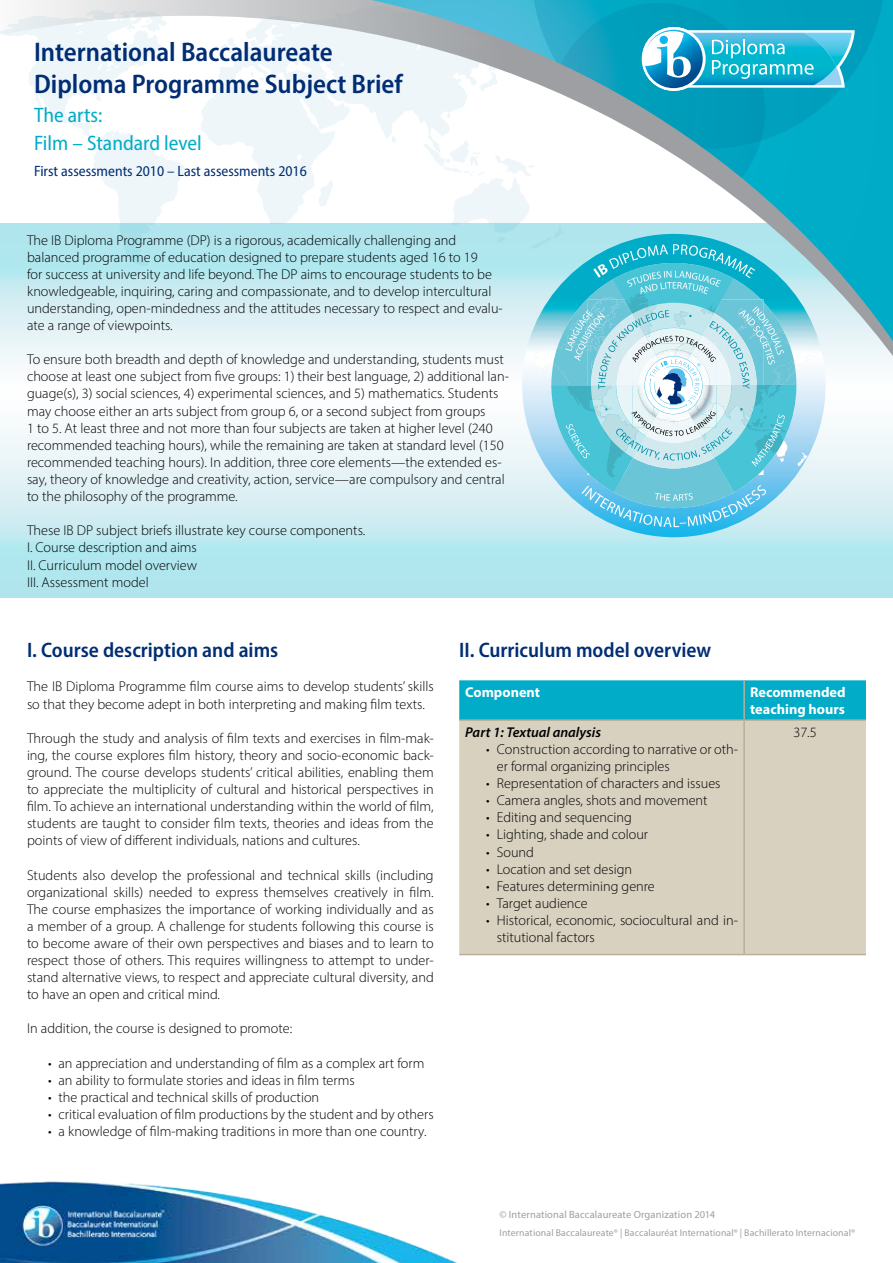
<style>
.page{position:relative;width:893px;height:1263px;background:#fff}
.page>*{position:absolute;margin:0;border:0;box-sizing:border-box;transform-origin:0 0}
.t1{font:600 semi-condensed 27px/32.4px "Myriad Pro";color:#002d73}
.t2{font:600 semi-condensed 21px "Myriad Pro";color:#002d73}
.t3{font:semi-condensed 21px/28.5px "Myriad Pro";color:#00acc8}
.t4{font:semi-condensed 15px "Myriad Pro";color:#002d73}
.t5{font:300 14.25px/17.1px "Myriad Pro";color:#000}
.t6{font:700 14.25px/17.1px "Myriad Pro";color:#fff}
.t7{font:italic 600 14.25px "Myriad Pro";color:#000}
.t8{font:10.5px "Myriad Pro";letter-spacing:.01em;color:#9d9fa2}
.t9{font:9.75px "Myriad Pro";letter-spacing:.015em;color:#9d9fa2}
</style>
<div class="page">
<svg style="left:0;top:389px;width:893px;height:209px"></svg>
<svg style="left:0;top:0;width:893px;height:389px"></svg>
<svg style="left:371px;top:0;width:522px;height:341px"></svg>
<svg style="left:532px;top:0;width:353px;height:149px;background:#1babc6"></svg>
<svg style="left:550px;top:3px;width:215px;height:215px;background:#46abc0"></svg>
<svg style="left:371px;top:0;width:22px;height:116px;background:#d8e1e4"></svg>
<img style="left:0;top:1181px;width:458px;height:82px">
<div style="left:459px;top:680px;width:407px;height:39px;background:#00acc8"></div>
<div style="left:459px;top:721px;width:407px;height:233px;background:#d8d1c0"></div>
<hr style="left:743px;top:680px;width:2px;height:39px;background:#b9b098">
<hr style="left:459px;top:719px;width:285px;height:2px;background:#b9b098">
<hr style="left:744px;top:719px;width:122px;height:2px;background:#b9b098">
<hr style="left:743px;top:721px;width:2px;height:233px;background:#b9b098">
<hr style="left:459px;top:954px;width:285px;height:1px;background:#b9b098">
<hr style="left:744px;top:954px;width:122px;height:1px;background:#b9b098">
<svg style="left:642px;top:27px;width:213px;height:64px"></svg>
<svg style="left:522px;top:234px;width:303px;height:303px;background:#b0e1ee"></svg>
<svg style="left:423px;top:139px;width:394px;height:388px"></svg>
<h1 class="t1" style="left:34px;top:35px;width:370px">International Baccalaureate<br>Diploma Programme Subject Brief</h1>
<h2 class="t3" style="left:34px;top:100px;width:169px">The arts:<br>Film – Standard level</h2>
<p class="t4" style="left:34px;top:161px;width:274px">First assessments 2010 – Last assessments 2016</p>
<p class="t5" style="left:27px;top:231px;width:477px">The IB Diploma Programme (DP) is a rigorous, academically challenging and balanced programme of education designed to prepare students aged 16 to 19<br>for success at university and life beyond. The DP aims to encourage students to be knowledgeable, inquiring, caring and compassionate, and to develop intercultural understanding, open-mindedness and the attitudes necessary to respect and evalu&shy;ate a range of viewpoints.</p>
<p class="t5" style="left:27px;top:351px;width:483px">To ensure both breadth and depth of knowledge and understanding, students must choose at least one subject from five groups: 1) their best language, 2) additional lan&shy;guage(s), 3) social sciences, 4) experimental sciences, and 5) mathematics. Students may choose either an arts subject from group 6, or a second subject from groups<br>1 to 5. At least three and not more than four subjects are taken at higher level (240 recommended teaching hours), while the remaining are taken at standard level (150 recommended teaching hours). In addition, three core elements—the extended es&shy;say, theory of knowledge and creativity, action, service—are compulsory and central to the philosophy of the programme.</p>
<p class="t5" style="left:27px;top:522px;width:340px">These IB DP subject briefs illustrate key course components.<br>I. Course description and aims<br>II. Curriculum model overview<br>III. Assessment model</p>
<h2 class="t2" style="left:27px;top:637px;width:253px">I. Course description and aims</h2>
<p class="t5" style="left:27px;top:678px;width:408px">The IB Diploma Programme film course aims to develop students’ skills so that they become adept in both interpreting and making film texts.</p>
<p class="t5" style="left:27px;top:729px;width:408px;text-align:justify">Through the study and analysis of film texts and exercises in film-mak&shy;ing, the course explores film history, theory and socio-economic back&shy;ground. The course develops students’ critical abilities, enabling them to appreciate the multiplicity of cultural and historical perspectives in film. To achieve an international understanding within the world of film, students are taught to consider film texts, theories and ideas from the points of view of different individuals, nations and cultures.</p>
<p class="t5" style="left:27px;top:866px;width:408px;text-align:justify">Students also develop the professional and technical skills (including organizational skills) needed to express themselves creatively in film.<br>The course emphasizes the importance of working individually and as a member of a group. A challenge for students following this course is to become aware of their own perspectives and biases and to learn to respect those of others. This requires willingness to attempt to under&shy;stand alternative views, to respect and appreciate cultural diversity, and to have an open and critical mind.</p>
<p class="t5" style="left:27px;top:1020px;width:267px">In addition, the course is designed to promote:</p>
<p class="t5" style="left:48px;top:1054px;width:378px">• an appreciation and understanding of film as a complex art form</p>
<p class="t5" style="left:48px;top:1071px;width:308px">• an ability to formulate stories and ideas in film terms</p>
<p class="t5" style="left:48px;top:1088px;width:273px">• the practical and technical skills of production</p>
<p class="t5" style="left:48px;top:1105px;width:387px">• critical evaluation of film productions by the student and by others</p>
<p class="t5" style="left:48px;top:1123px;width:380px">• a knowledge of film-making traditions in more than one country.</p>
<h2 class="t2" style="left:459px;top:637px;width:253px">II. Curriculum model overview</h2>
<p class="t6" style="left:465px;top:683px;width:76px">Component</p>
<p class="t6" style="left:750px;top:683px;width:97px">Recommended teaching hours</p>
<p class="t7" style="left:465px;top:723px;width:137px">Part 1: Textual analysis</p>
<p class="t5" style="left:497px;top:740px;width:243px;text-indent:-11px">• Construction according to narrative or oth&shy;er formal organizing principles</p>
<p class="t5" style="left:486px;top:775px;width:236px">• Representation of characters and issues</p>
<p class="t5" style="left:486px;top:792px;width:223px">• Camera angles, shots and movement</p>
<p class="t5" style="left:486px;top:809px;width:147px">• Editing and sequencing</p>
<p class="t5" style="left:486px;top:826px;width:163px">• Lighting, shade and colour</p>
<p class="t5" style="left:486px;top:843px;width:49px">• Sound</p>
<p class="t5" style="left:486px;top:860px;width:147px">• Location and set design</p>
<p class="t5" style="left:486px;top:877px;width:170px">• Features determining genre</p>
<p class="t5" style="left:486px;top:894px;width:103px">• Target audience</p>
<p class="t5" style="left:497px;top:911px;width:243px;text-indent:-11px">• Historical, economic, sociocultural and in&shy;stitutional factors</p>
<p class="t5" style="left:793px;top:723px;width:25px">37.5</p>
<p class="t8" style="left:500px;top:1208px;width:217px">© International Baccalaureate Organization 2014</p>
<p class="t9" style="left:500px;top:1226px;width:357px">International Baccalaureate® | Baccalauréat International® | Bachillerato Internacional®</p>
</div>
